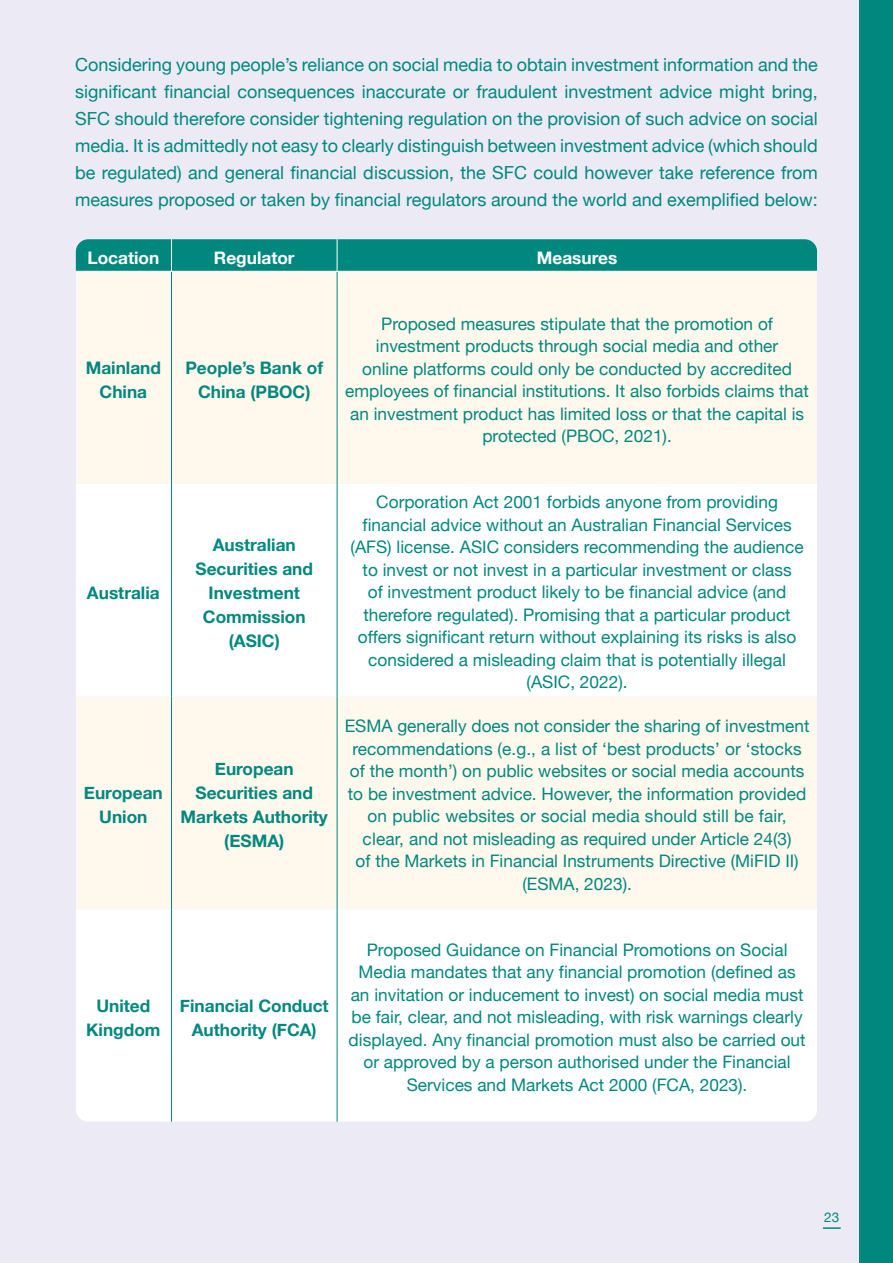
<style>
.page{position:relative;width:893px;height:1263px;background:#ebeaf5}
.page>*{position:absolute;margin:0;border:0;box-sizing:border-box;transform-origin:0 0}
.t1{font:18px/27px "Helvetica Neue";color:#00887e;text-align:justify}
.t2{font:17.25px/22.5px "Helvetica Neue";color:#00887e;text-align:center}
.t3{font:700 17.25px/24px "Helvetica Neue";color:#00887e;text-align:center}
.t4{font:700 17.25px "Helvetica Neue";color:#fff}
.t5{font:13.5px "Helvetica Neue";color:#00887e}
</style>
<div class="page">
<div style="left:859px;top:0;width:34px;height:1263px;background:#00887e"></div>
<svg style="left:823px;top:1227px;width:18px;height:2px"></svg>
<div style="left:76px;top:240px;width:741px;height:31px;background:#00887e"></div>
<div style="left:76px;top:272px;width:741px;height:212px;background:#fff8ed"></div>
<svg style="left:76px;top:484px;width:741px;height:637px;background:#fefcf8"></svg>
<hr style="left:171px;top:272px;width:1px;height:212px;background:#00887e">
<hr style="left:337px;top:272px;width:1px;height:212px;background:#00887e">
<hr style="left:171px;top:484px;width:1px;height:212px;background:#00887e">
<hr style="left:337px;top:484px;width:1px;height:212px;background:#00887e">
<hr style="left:171px;top:696px;width:1px;height:213px;background:#00887e">
<hr style="left:337px;top:696px;width:1px;height:213px;background:#00887e">
<hr style="left:171px;top:909px;width:1px;height:213px;background:#00887e">
<hr style="left:337px;top:909px;width:1px;height:213px;background:#00887e">
<hr style="left:171px;top:239px;width:1px;height:32px;background:#fff">
<hr style="left:337px;top:239px;width:1px;height:32px;background:#fff">
<hr style="left:75px;top:271px;width:96px;height:1px;background:#fff">
<hr style="left:171px;top:271px;width:166px;height:1px;background:#fff">
<hr style="left:337px;top:271px;width:480px;height:1px;background:#fff">
<div style="left:65px;top:229px;width:763px;height:903px;border:10px solid #ebeaf5;border-radius:18px"></div>
<p class="t1" style="left:75px;top:52px;width:744px">Considering young people’s reliance on social media to obtain investment information and the significant financial consequences inaccurate or fraudulent investment advice might bring, SFC should therefore consider tightening regulation on the provision of such advice on social media. It is admittedly not easy to clearly distinguish between investment advice (which should be regulated) and general financial discussion, the SFC could however take reference from measures proposed or taken by financial regulators around the world and exemplified below:</p>
<p class="t4" style="left:87px;top:244px;width:73px">Location</p>
<p class="t4" style="left:214px;top:244px;width:82px">Regulator</p>
<p class="t4" style="left:537px;top:244px;width:82px">Measures</p>
<p class="t3" style="left:86px;top:356px;width:77px">Mainland<br>China</p>
<p class="t3" style="left:185px;top:356px;width:139px">People’s Bank of<br>China (PBOC)</p>
<p class="t2" style="left:345px;top:313px;width:465px">Proposed measures stipulate that the promotion of investment products through social media and other<br>online platforms could only be conducted by accredited employees of financial institutions. It also forbids claims that an investment product has limited loss or that the capital is protected (PBOC, 2021).</p>
<p class="t3" style="left:87px;top:581px;width:74px">Australia</p>
<p class="t3" style="left:84px;top:781px;width:80px">European<br>Union</p>
<p class="t3" style="left:196px;top:533px;width:119px">Australian<br>Securities and<br>Investment<br>Commission (ASIC)</p>
<p class="t3" style="left:181px;top:757px;width:149px">European<br>Securities and<br>Markets Authority (ESMA)</p>
<p class="t2" style="left:351px;top:492px;width:455px">Corporation Act 2001 forbids anyone from providing financial advice without an Australian Financial Services (AFS) license. ASIC considers recommending the audience to invest or not invest in a particular investment or class<br>of investment product likely to be financial advice (and therefore regulated). Promising that a particular product offers significant return without explaining its risks is also considered a misleading claim that is potentially illegal (ASIC, 2022).</p>
<p class="t2" style="left:345px;top:716px;width:466px">ESMA generally does not consider the sharing of investment recommendations (e.g., a list of ‘best products’ or ‘stocks of the month’) on public websites or social media accounts to be investment advice. However, the information provided on public websites or social media should still be fair, clear, and not misleading as required under Article 24(3)<br>of the Markets in Financial Instruments Directive (MiFID II) (ESMA, 2023).</p>
<p class="t3" style="left:86px;top:994px;width:76px">United<br>Kingdom</p>
<p class="t3" style="left:180px;top:994px;width:150px">Financial Conduct<br>Authority (FCA)</p>
<p class="t2" style="left:349px;top:939px;width:458px">Proposed Guidance on Financial Promotions on Social Media mandates that any financial promotion (defined as an invitation or inducement to invest) on social media must be fair, clear, and not misleading, with risk warnings clearly displayed. Any financial promotion must also be carried out or approved by a person authorised under the Financial Services and Markets Act 2000 (FCA, 2023).</p>
<p class="t5" style="left:824px;top:1207px;width:17px">23</p>
</div>
